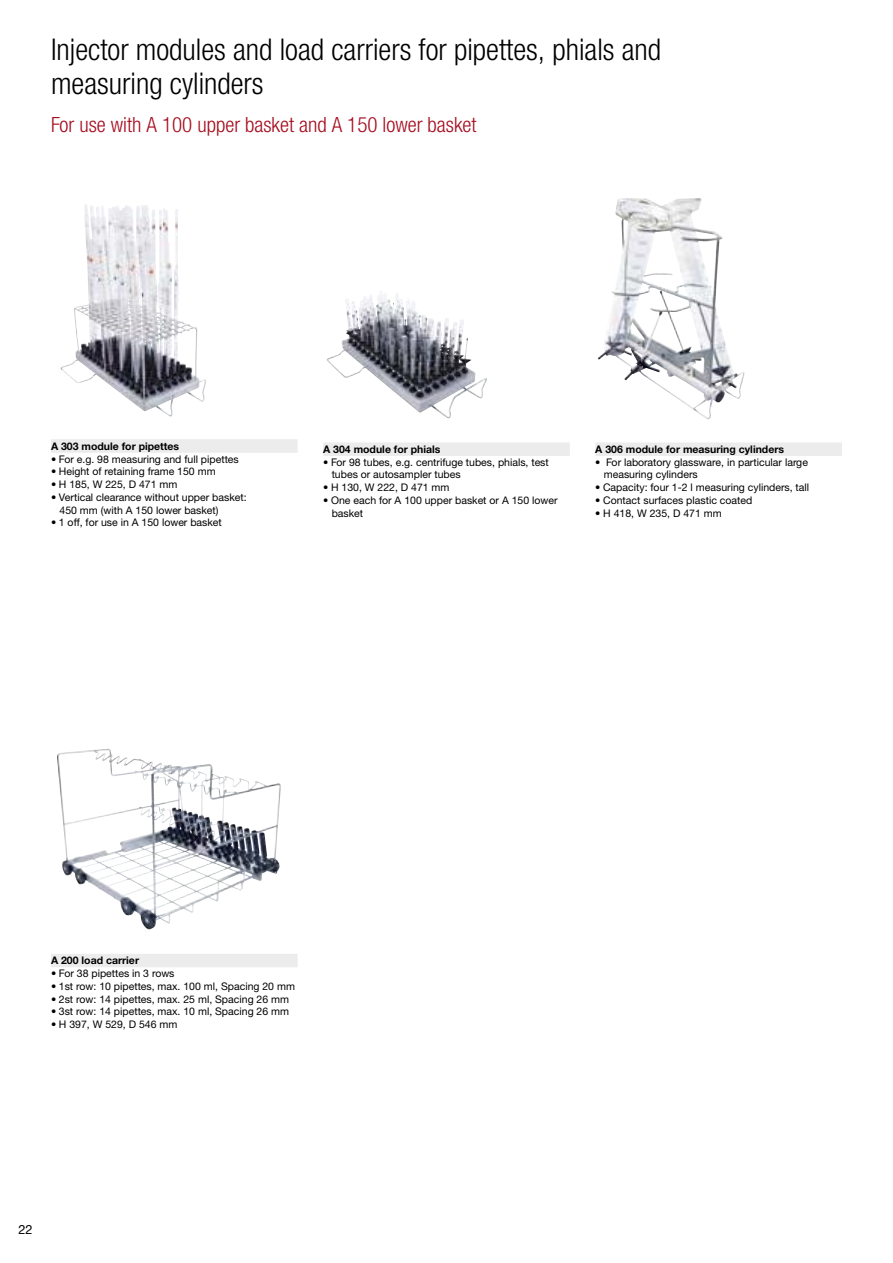
<style>
.page{position:relative;width:893px;height:1263px;background:#fff}
.page>*{position:absolute;margin:0;border:0;box-sizing:border-box;transform-origin:0 0}
.t1{font:300 condensed 30px/34px "Helvetica Neue LTW1 G";color:#000}
.t2{font:300 condensed 21px "Helvetica Neue LTW1 G";color:#a60d1e}
.t3{font:12.75px "Helvetica Neue LTW1 G";color:#000}
.t4{font:10.5px/12.8px "Helvetica Neue LTW1 G";color:#000}
.t5{font:700 10.5px "Helvetica Neue LTW1 G";color:#000}
</style>
<div class="page">
<img style="left:597px;top:198px;width:148px;height:222px">
<div style="left:595px;top:442px;width:247px;height:14px;background:#ececec"></div>
<div style="left:323px;top:442px;width:247px;height:14px;background:#ececec"></div>
<div style="left:51px;top:439px;width:247px;height:14px;background:#ececec"></div>
<div style="left:51px;top:954px;width:247px;height:13px;background:#ececec"></div>
<img style="left:60px;top:205px;width:146px;height:212px">
<img style="left:327px;top:293px;width:160px;height:126px">
<img style="left:57px;top:749px;width:224px;height:181px">
<h1 class="t1" style="left:51px;top:32px;width:612px">Injector modules and load carriers for pipettes, phials and measuring cylinders</h1>
<h2 class="t2" style="left:51px;top:112px;width:427px">For use with A 100 upper basket and A 150 lower basket</h2>
<p class="t5" style="left:51px;top:439px;width:130px">A 303 module for pipettes</p>
<p class="t4" style="left:51px;top:452px;width:189px">• For e.g. 98 measuring and full pipettes</p>
<p class="t4" style="left:51px;top:465px;width:166px">• Height of retaining frame 150 mm</p>
<p class="t4" style="left:51px;top:478px;width:128px">• H 185, W 225, D 471 mm</p>
<p class="t4" style="left:60px;top:491px;width:189px;text-indent:-9px">• Vertical clearance without upper basket:<br>450 mm (with A 150 lower basket)</p>
<p class="t4" style="left:51px;top:516px;width:172px">• 1 off, for use in A 150 lower basket</p>
<p class="t5" style="left:323px;top:443px;width:119px">A 304 module for phials</p>
<p class="t4" style="left:332px;top:455px;width:219px;text-indent:-9px">• For 98 tubes, e.g. centrifuge tubes, phials, test tubes or autosampler tubes</p>
<p class="t4" style="left:323px;top:481px;width:128px">• H 130, W 222, D 471 mm</p>
<p class="t4" style="left:332px;top:494px;width:227px;text-indent:-9px">• One each for A 100 upper basket or A 150 lower basket</p>
<p class="t5" style="left:595px;top:443px;width:190px">A 306 module for measuring cylinders</p>
<p class="t4" style="left:604px;top:455px;width:206px;text-indent:-9px">• For laboratory glassware, in particular large measuring cylinders</p>
<p class="t4" style="left:595px;top:481px;width:215px">• Capacity: four 1-2 l measuring cylinders, tall</p>
<p class="t4" style="left:595px;top:494px;width:158px">• Contact surfaces plastic coated</p>
<p class="t4" style="left:595px;top:506px;width:128px">• H 418, W 235, D 471 mm</p>
<p class="t5" style="left:51px;top:954px;width:90px">A 200 load carrier</p>
<p class="t4" style="left:51px;top:967px;width:125px">• For 38 pipettes in 3 rows</p>
<p class="t4" style="left:51px;top:980px;width:245px">• 1st row: 10 pipettes, max. 100 ml, Spacing 20 mm</p>
<p class="t4" style="left:51px;top:992px;width:240px">• 2st row: 14 pipettes, max. 25 ml, Spacing 26 mm</p>
<p class="t4" style="left:51px;top:1005px;width:240px">• 3st row: 14 pipettes, max. 10 ml, Spacing 26 mm</p>
<p class="t4" style="left:51px;top:1018px;width:128px">• H 397, W 529, D 546 mm</p>
<p class="t3" style="left:18px;top:1221px;width:16px">22</p>
</div>
